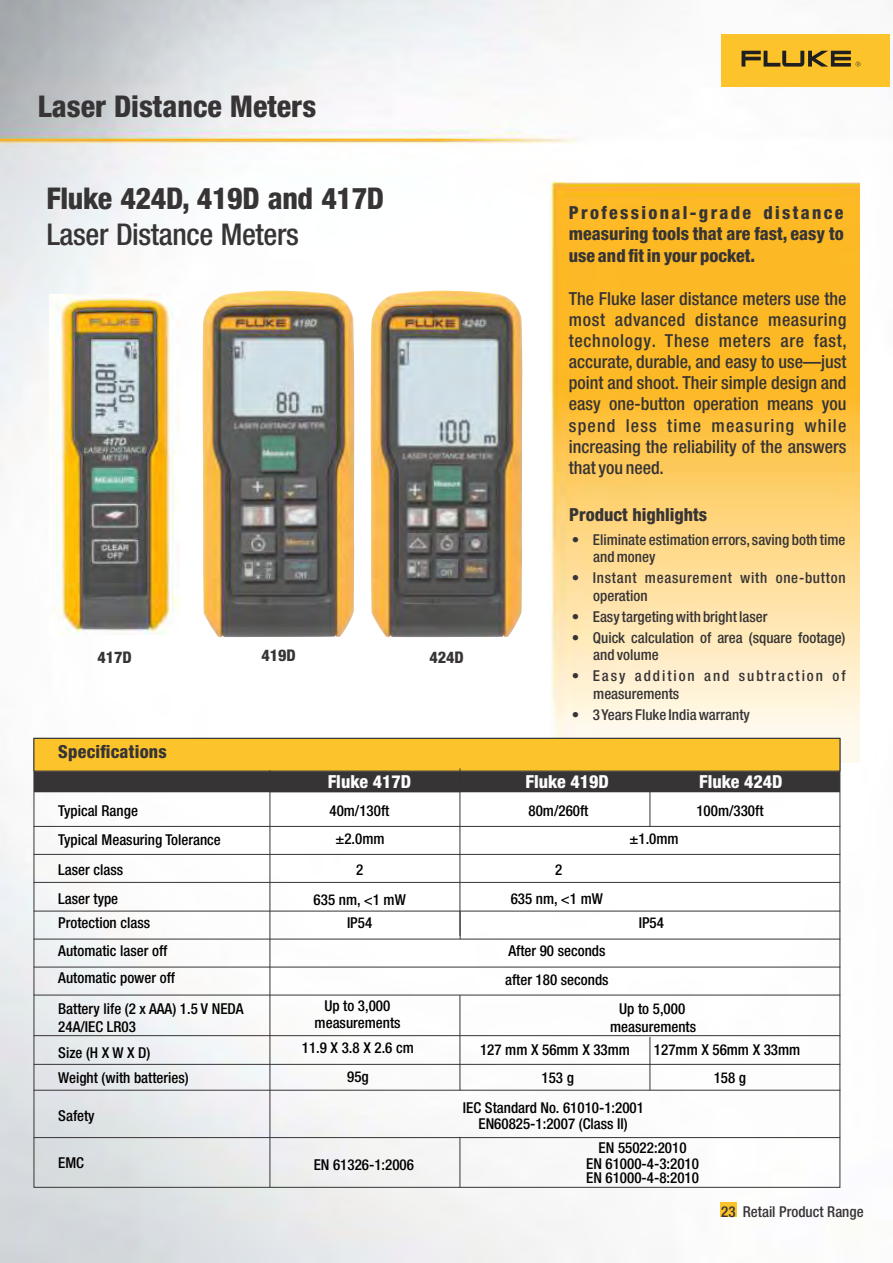
<style>
.page{position:relative;width:893px;height:1263px;background:#fff}
.page>*{position:absolute;margin:0;border:0;box-sizing:border-box;transform-origin:0 0}
.t1{font:800 condensed 30px "Helvetica Neue LT Pro";color:#373435}
.t2{font:500 condensed 30px "Helvetica Neue LT Pro";letter-spacing:-.015em;color:#373435}
.t3{font:500 condensed 18px/21px "Helvetica Neue LT Pro";color:#373435;text-align:justify}
.t4{font:800 condensed 18px/21.8px "Helvetica Neue LT Pro";color:#373435;text-align:justify}
.t5{font:800 condensed 18px "Helvetica Neue LT Pro";color:#fdfdfd}
.t6{font:800 condensed 16.05px "Helvetica Neue LT Pro";color:#373435}
.t7{font:500 condensed 15px/27.6px "Helvetica Neue LT Pro";color:#000;text-align:center}
.t8{font:500 condensed 15px/17.5px "Helvetica Neue LT Pro";color:#373435}
.t9{font:500 condensed 15px/17.5px "Helvetica Neue LT Pro";letter-spacing:.05em;color:#373435}
.t10{font:500 condensed 15px/17.5px "Helvetica Neue LT Pro";letter-spacing:.13em;color:#373435}
</style>
<div class="page">
<img style="left:0;top:0;width:860px;height:1263px">
<img style="left:549px;top:183px;width:310px;height:579px">
<div style="left:721px;top:34px;width:169px;height:53px;background:#fdc32b"></div>
<svg style="left:741px;top:51px;width:119px;height:16px"></svg>
<img style="left:203px;top:290px;width:151px;height:347px">
<img style="left:371px;top:291px;width:151px;height:346px">
<div style="left:34px;top:771px;width:806px;height:21px;background:#373435"></div>
<hr style="left:270px;top:791px;width:190px;height:1px;background:#383336">
<div style="left:34px;top:738px;width:806px;height:33px;background:#fdc32b;border:1px solid #373435"></div>
<hr style="left:270px;top:770px;width:1px;height:417px;background:#383336">
<hr style="left:460px;top:768px;width:1px;height:168px;background:#383336">
<hr style="left:650px;top:773px;width:1px;height:54px;background:#383336">
<hr style="left:650px;top:1037px;width:1px;height:53px;background:#383336">
<hr style="left:460px;top:995px;width:1px;height:95px;background:#383336">
<svg style="left:460px;top:912px;width:1px;height:27px"></svg>
<hr style="left:34px;top:826px;width:806px;height:1px;background:#373435">
<hr style="left:34px;top:911px;width:806px;height:1px;background:#373435">
<hr style="left:34px;top:854px;width:806px;height:1px;background:#373435">
<hr style="left:34px;top:939px;width:806px;height:1px;background:#373435">
<hr style="left:34px;top:882px;width:806px;height:1px;background:#373435">
<hr style="left:34px;top:967px;width:806px;height:1px;background:#373435">
<hr style="left:34px;top:995px;width:806px;height:1px;background:#373435">
<hr style="left:34px;top:1035px;width:806px;height:1px;background:#373435">
<hr style="left:34px;top:1064px;width:806px;height:1px;background:#373435">
<hr style="left:34px;top:1090px;width:806px;height:1px;background:#373435">
<hr style="left:34px;top:1137px;width:806px;height:1px;background:#373435">
<img style="left:49px;top:295px;width:131px;height:340px">
<div style="left:720px;top:1202px;width:17px;height:15px;background:#fdc32b"></div>
<hr style="left:460px;top:1137px;width:1px;height:50px;background:#383336">
<h1 class="t1" style="left:38px;top:96px;width:280px">Laser Distance Meters</h1>
<h1 class="t1" style="left:47px;top:188px;width:339px">Fluke 424D, 419D and 417D</h1>
<h1 class="t2" style="left:47px;top:224px;width:254px">Laser Distance Meters</h1>
<p class="t6" style="left:98px;top:651px;width:36px">417D</p>
<p class="t4" style="left:58px;top:743px;width:110px">Specifications</p>
<p class="t6" style="left:261px;top:650px;width:36px">419D</p>
<p class="t6" style="left:429px;top:651px;width:36px">424D</p>
<p class="t5" style="left:328px;top:775px;width:85px">Fluke 417D</p>
<p class="t4" style="left:569px;top:204px;width:276px">Professional-grade distance measuring tools that are fast, easy to use and fit in your pocket.</p>
<p class="t3" style="left:569px;top:291px;width:280px">The Fluke laser distance meters use the most advanced distance measuring technology. These meters are fast, accurate, durable, and easy to use—just point and shoot. Their simple design and easy one-button operation means you spend less time measuring while increasing the reliability of the answers that you need.</p>
<p class="t4" style="left:569px;top:506px;width:139px">Product highlights</p>
<p class="t8" style="left:593px;top:533px;width:254px;text-indent:-21px">• Eliminate estimation errors, saving both time and money</p>
<p class="t9" style="left:593px;top:571px;width:254px;text-indent:-21px">• Instant measurement with one-button operation</p>
<p class="t8" style="left:572px;top:610px;width:197px">• Easy targeting with bright laser</p>
<p class="t8" style="left:593px;top:631px;width:254px;text-indent:-21px">• Quick calculation of area (square footage) and volume</p>
<p class="t10" style="left:593px;top:669px;width:254px;text-indent:-21px">• Easy addition and subtraction of measurements</p>
<p class="t8" style="left:572px;top:708px;width:180px">• 3 Years Fluke India warranty</p>
<p class="t5" style="left:525px;top:775px;width:85px">Fluke 419D</p>
<p class="t5" style="left:699px;top:775px;width:85px">Fluke 424D</p>
<p class="t7" style="left:58px;top:798px;width:81px">Typical Range</p>
<p class="t7" style="left:529px;top:799px;width:61px">80m/260ft</p>
<p class="t7" style="left:329px;top:799px;width:61px">40m/130ft</p>
<p class="t7" style="left:696px;top:799px;width:69px">100m/330ft</p>
<p class="t7" style="left:335px;top:827px;width:51px">±2.0mm</p>
<p class="t7" style="left:58px;top:827px;width:164px">Typical Measuring Tolerance</p>
<p class="t7" style="left:629px;top:827px;width:51px">±1.0mm</p>
<p class="t7" style="left:58px;top:858px;width:66px">Laser class</p>
<p class="t7" style="left:58px;top:887px;width:61px">Laser type</p>
<p class="t7" style="left:356px;top:858px;width:9px">2</p>
<p class="t7" style="left:314px;top:888px;width:94px">635 nm, &lt;1 mW</p>
<p class="t7" style="left:511px;top:857px;width:94px;line-height:29.5px">2<br>635 nm, &lt;1 mW</p>
<p class="t7" style="left:58px;top:911px;width:118px;text-align:left">Protection class<br>Automatic laser off<br>Automatic power off</p>
<p class="t7" style="left:58px;top:1001px;width:187px;line-height:18.3px;text-align:left">Battery life (2 x AAA) 1.5 V NEDA<br>24A/IEC LR03</p>
<p class="t7" style="left:58px;top:1041px;width:132px;line-height:25.5px;text-align:left">Size (H X W X D)<br>Weight (with batteries)</p>
<p class="t7" style="left:58px;top:1104px;width:38px">Safety</p>
<p class="t7" style="left:58px;top:1150px;width:27px">EMC</p>
<p class="t7" style="left:347px;top:911px;width:27px">IP54</p>
<p class="t7" style="left:639px;top:911px;width:27px">IP54</p>
<p class="t7" style="left:505px;top:939px;width:105px;line-height:28.5px;text-align:left">After 90 seconds after 180 seconds</p>
<p class="t7" style="left:315px;top:999px;width:88px;line-height:17.5px">Up to 3,000 measurements</p>
<p class="t7" style="left:302px;top:1036px;width:113px">11.9 X 3.8 X 2.6 cm</p>
<p class="t7" style="left:347px;top:1064px;width:23px">95g</p>
<p class="t7" style="left:610px;top:1001px;width:88px;line-height:18.5px">Up to 5,000 measurements</p>
<p class="t7" style="left:480px;top:1038px;width:151px">127 mm X 56mm X 33mm</p>
<p class="t7" style="left:542px;top:1066px;width:34px">153 g</p>
<p class="t7" style="left:654px;top:1038px;width:148px;line-height:28px">127mm X 56mm X 33mm<br>158 g</p>
<p class="t7" style="left:463px;top:1101px;width:183px;line-height:16.5px">IEC Standard No. 61010-1:2001<br>EN60825-1:2007 (Class II)</p>
<p class="t7" style="left:314px;top:1153px;width:102px">EN 61326-1:2006</p>
<p class="t7" style="left:586px;top:1141px;width:114px;line-height:16.2px">EN 55022:2010<br>EN 61000-4-3:2010</p>
<p class="t7" style="left:586px;top:1166px;width:114px">EN 61000-4-8:2010</p>
<p class="t8" style="left:721px;top:1205px;width:144px">23 Retail Product Range</p>
</div>
